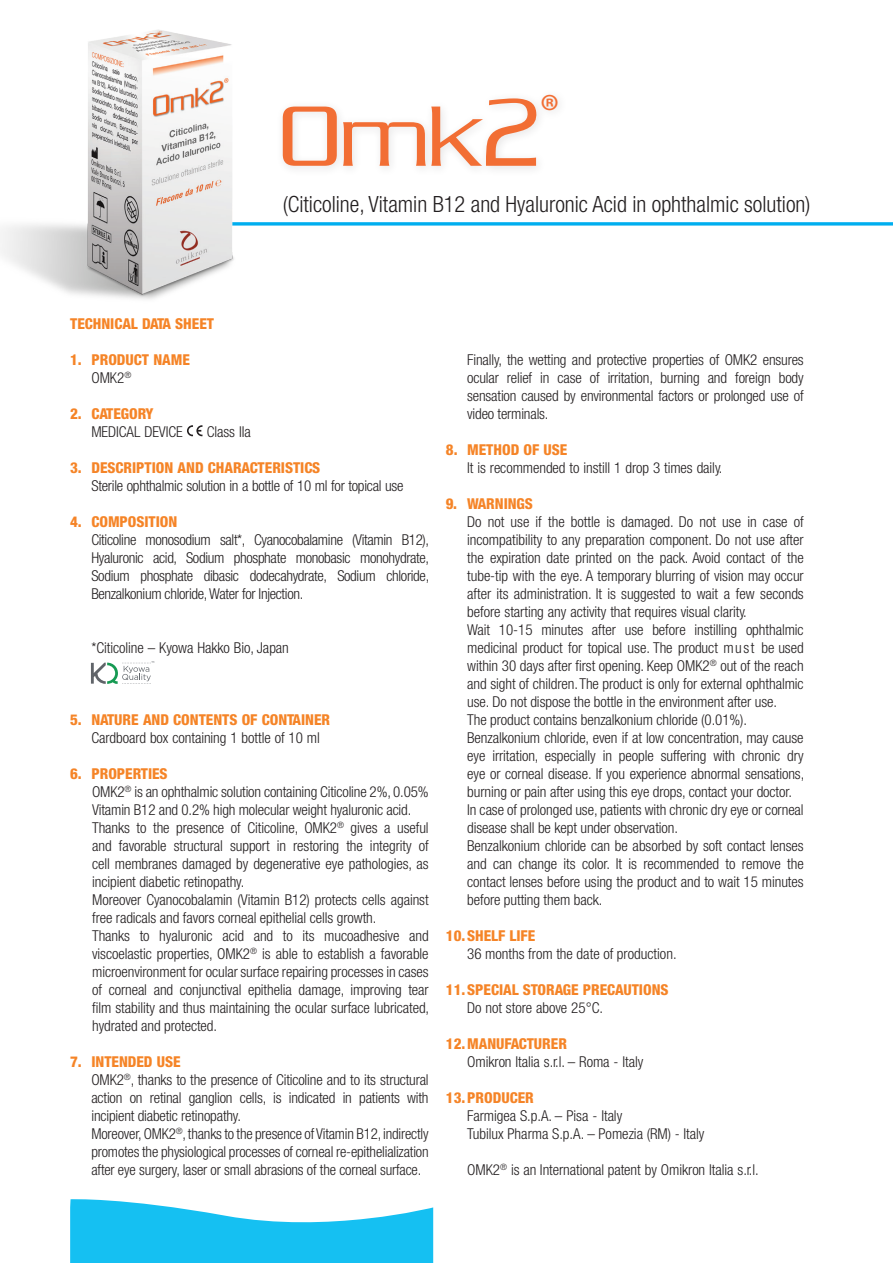
<style>
.page{position:relative;width:893px;height:1263px;background:#fff}
.page>*{position:absolute;margin:0;border:0;box-sizing:border-box;transform-origin:0 0}
.t1{font:47.25px "Myriad Pro";color:#f26e34}
.t2{font:300 condensed 22.35px "Helvetica Neue LT Std";color:#231f20}
.Body_Text{font:300 condensed 15px/18px "Helvetica Neue LT Pro";letter-spacing:-.005em;color:#231f20;text-align:justify}
.Heading_1{font:300 condensed 15px/18px "Helvetica Neue LT Pro";letter-spacing:-.005em;color:#231f20}
.Heading_1-2{font:800 condensed 15px "Helvetica Neue LT Pro";color:#f58427}
</style>
<div class="page">
<svg style="left:264px;top:222px;width:629px;height:4px;background:#27baf1"></svg>
<img style="left:0;top:29px;width:264px;height:270px">
<svg style="left:91px;top:661px;width:63px;height:23px"></svg>
<svg style="left:70px;top:1199px;width:363px;height:64px"></svg>
<svg style="left:187px;top:425px;width:15px;height:11px"></svg>
<svg style="left:283px;top:107px;width:54px;height:59px"></svg>
<svg style="left:343px;top:98px;width:195px;height:68px"></svg>
<h1 class="t1" style="left:540px;top:82px;width:21px">®</h1>
<p class="t2" style="left:283px;top:191px;width:529px">(Citicoline, Vitamin B12 and Hyaluronic Acid in ophthalmic solution)</p>
<p class="Heading_1-2" style="left:70px;top:314px;width:145px">TECHNICAL DATA SHEET</p>
<p class="Heading_1-2" style="left:70px;top:350px;width:121px">1. PRODUCT NAME</p>
<p class="Body_Text" style="left:91px;top:368px;width:41px">OMK2<sup>®</sup></p>
<p class="Heading_1-2" style="left:70px;top:404px;width:85px">2. CATEGORY</p>
<p class="Body_Text" style="left:91px;top:422px;width:93px">MEDICAL DEVICE</p>
<p class="Body_Text" style="left:207px;top:422px;width:46px">Class IIa</p>
<p class="Heading_1-2" style="left:70px;top:458px;width:252px">3. DESCRIPTION AND CHARACTERISTICS</p>
<p class="Body_Text" style="left:91px;top:476px;width:314px">Sterile ophthalmic solution in a bottle of 10 ml for topical use</p>
<p class="Heading_1-2" style="left:70px;top:512px;width:109px">4. COMPOSITION</p>
<p class="Body_Text" style="left:91px;top:530px;width:339px">Citicoline monosodium salt*, Cyanocobalamine (Vitamin B12), Hyaluronic acid, Sodium phosphate monobasic monohydrate, Sodium phosphate dibasic dodecahydrate, Sodium chloride, Benzalkonium chloride, Water for Injection.</p>
<p class="Body_Text" style="left:91px;top:638px;width:199px">*Citicoline – Kyowa Hakko Bio, Japan</p>
<p class="Heading_1-2" style="left:70px;top:710px;width:262px">5. NATURE AND CONTENTS OF CONTAINER</p>
<p class="Body_Text" style="left:91px;top:728px;width:230px">Cardboard box containing 1 bottle of 10 ml</p>
<p class="Heading_1-2" style="left:70px;top:764px;width:99px">6. PROPERTIES</p>
<p class="Heading_1" style="left:92px;top:782px;width:338px">OMK2<sup>®</sup> is an ophthalmic solution containing Citicoline 2%, 0.05%<br>Vitamin B12 and 0.2% high molecular weight hyaluronic acid.</p>
<p class="Heading_1" style="left:92px;top:818px;width:338px;text-align:justify">Thanks to the presence of Citicoline, OMK2<sup>®</sup> gives a useful and favorable structural support in restoring the integrity of cell membranes damaged by degenerative eye pathologies, as incipient diabetic retinopathy.</p>
<p class="Heading_1" style="left:92px;top:890px;width:338px">Moreover Cyanocobalamin (Vitamin B12) protects cells against free radicals and favors corneal epithelial cells growth.</p>
<p class="Heading_1" style="left:92px;top:926px;width:339px;text-align:justify">Thanks to hyaluronic acid and to its mucoadhesive and viscoelastic properties, OMK2<sup>®</sup> is able to establish a favorable microenvironment for ocular surface repairing processes in cases of corneal and conjunctival epithelia damage, improving tear film stability and thus maintaining the ocular surface lubricated, hydrated and protected.</p>
<p class="Heading_1-2" style="left:70px;top:1052px;width:112px">7. INTENDED USE</p>
<p class="Body_Text" style="left:91px;top:1070px;width:339px">OMK2<sup>®</sup>, thanks to the presence of Citicoline and to its structural action on retinal ganglion cells, is indicated in patients with incipient diabetic retinopathy.</p>
<p class="Body_Text" style="left:91px;top:1124px;width:339px">Moreover, OMK2<sup>®</sup>, thanks to the presence of Vitamin B12, indirectly promotes the physiological processes of corneal re-epithelialization after eye surgery, laser or small abrasions of the corneal surface.</p>
<p class="Body_Text" style="left:467px;top:350px;width:338px">Finally, the wetting and protective properties of OMK2 ensures ocular relief in case of irritation, burning and foreign body sensation caused by environmental factors or prolonged use of video terminals.</p>
<p class="Heading_1-2" style="left:446px;top:440px;width:123px">8. METHOD OF USE</p>
<p class="Body_Text" style="left:467px;top:458px;width:257px">It is recommended to instill 1 drop 3 times daily.</p>
<p class="Heading_1-2" style="left:446px;top:494px;width:89px">9. WARNINGS</p>
<p class="Body_Text" style="left:467px;top:512px;width:338px">Do not use if the bottle is damaged. Do not use in case of incompatibility to any preparation component. Do not use after the expiration date printed on the pack. Avoid contact of the tube-tip with the eye. A temporary blurring of vision may occur after its administration. It is suggested to wait a few seconds before starting any activity that requires visual clarity.</p>
<p class="Body_Text" style="left:467px;top:620px;width:338px">Wait 10-15 minutes after use before instilling ophthalmic medicinal product for topical use. The product must be used within 30 days after first opening. Keep OMK2<sup>®</sup> out of the reach and sight of children. The product is only for external ophthalmic use. Do not dispose the bottle in the environment after use.</p>
<p class="Body_Text" style="left:467px;top:710px;width:281px">The product contains benzalkonium chloride (0.01%).</p>
<p class="Body_Text" style="left:467px;top:728px;width:339px">Benzalkonium chloride, even if at low concentration, may cause eye irritation, especially in people suffering with chronic dry eye or corneal disease. If you experience abnormal sensations, burning or pain after using this eye drops, contact your doctor.</p>
<p class="Body_Text" style="left:467px;top:800px;width:338px">In case of prolonged use, patients with chronic dry eye or corneal disease shall be kept under observation.</p>
<p class="Body_Text" style="left:467px;top:836px;width:338px">Benzalkonium chloride can be absorbed by soft contact lenses and can change its color. It is recommended to remove the contact lenses before using the product and to wait 15 minutes before putting them back.</p>
<p class="Heading_1-2" style="left:446px;top:926px;width:91px">10.SHELF LIFE</p>
<p class="Body_Text" style="left:467px;top:944px;width:211px">36 months from the date of production.</p>
<p class="Heading_1-2" style="left:446px;top:980px;width:224px">11.SPECIAL STORAGE PRECAUTIONS</p>
<p class="Body_Text" style="left:467px;top:998px;width:137px">Do not store above 25°C.</p>
<p class="Heading_1-2" style="left:446px;top:1034px;width:122px">12.MANUFACTURER</p>
<p class="Body_Text" style="left:467px;top:1052px;width:178px">Omikron Italia s.r.l. – Roma - Italy</p>
<p class="Heading_1-2" style="left:446px;top:1088px;width:89px">13.PRODUCER</p>
<p class="Body_Text" style="left:467px;top:1106px;width:157px">Farmigea S.p.A. – Pisa - Italy</p>
<p class="Body_Text" style="left:467px;top:1124px;width:239px">Tubilux Pharma S.p.A. – Pomezia (RM) - Italy</p>
<p class="Body_Text" style="left:467px;top:1160px;width:293px">OMK2<sup>®</sup> is an International patent by Omikron Italia s.r.l.</p>
</div>
